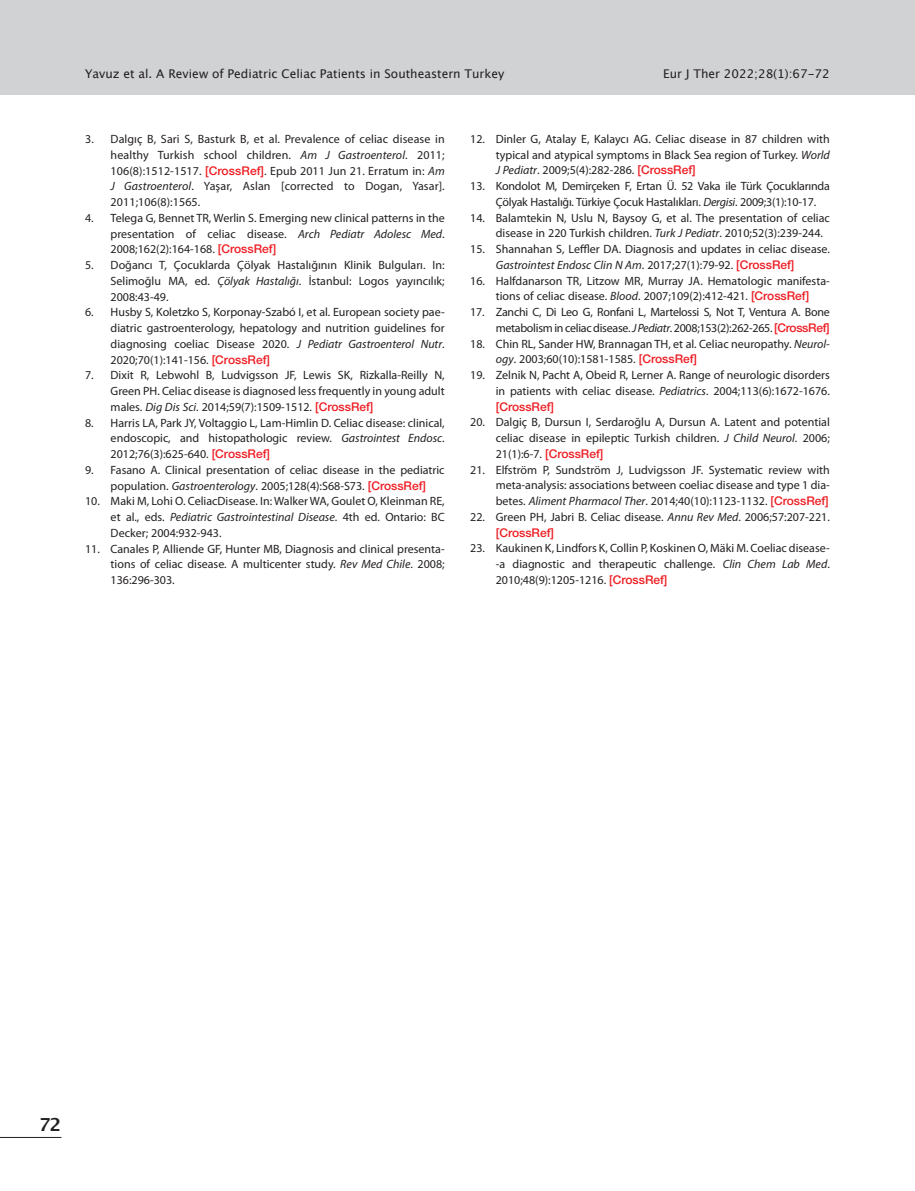
<style>
.page{position:relative;width:915px;height:1191px;background:#fff}
.page>*{position:absolute;margin:0;border:0;box-sizing:border-box;transform-origin:0 0}
.t1{font:700 18px "Lucida Grande";color:#231f20}
.t2{font:12px/15.8px "Myriad Pro";color:#231f20;text-align:justify}
.t3{font:12px/15.8px "Myriad Pro";letter-spacing:-.02em;color:#231f20}
.t4{font:12px/15.8px "Myriad Pro";letter-spacing:-.025em;color:#231f20;text-align:right}
.t5{font:12px "Lucida Grande";color:#231f20}
.t6{font:500 12px "Helvetica Neue LT Std";color:#ee1d23}
.s1{font-style:italic}
.s2{font-family:"Helvetica Neue LT Std";font-weight:500;color:#ee1d23}
</style>
<div class="page">
<div style="left:0;top:0;width:914px;height:95px;background:#d1d2d4"></div>
<hr style="left:0;top:1137px;width:61px;height:1px;background:#231f20">
<p class="t5" style="left:85px;top:66px;width:420px">Yavuz et al. A Review of Pediatric Celiac Patients in Southeastern Turkey</p>
<p class="t5" style="left:663px;top:66px;width:168px">Eur J Ther 2022;28(1):67-72</p>
<p class="t2" style="left:111px;top:131px;width:335px;text-indent:-26px">3. Dalgıç B, Sari S, Basturk B, et al. Prevalence of celiac disease in healthy Turkish school children. <span class="s1">Am J Gastroenterol</span>. 2011; 106(8):1512-1517. <span class="s2">[CrossRef]</span>. Epub 2011 Jun 21. Erratum in: <span class="s1">Am J Gastroenterol</span>. Yaşar, Aslan [corrected to Dogan, Yasar].<br>2011;106(8):1565.</p>
<p class="t2" style="left:111px;top:210px;width:335px;text-indent:-26px">4. Telega G, Bennet TR, Werlin S. Emerging new clinical patterns in the presentation of celiac disease. <span class="s1">Arch Pediatr Adolesc Med</span>.<br>2008;162(2):164-168. <span class="s2">[CrossRef]</span></p>
<p class="t2" style="left:111px;top:257px;width:335px;text-indent:-26px">5. Doğancı T, Çocuklarda Çölyak Hastalığının Klinik Bulguları. In:<br>Selimoğlu MA, ed. <span class="s1">Çölyak Hastalığı</span>. İstanbul: Logos yayıncılık; 2008:43-49.</p>
<p class="t2" style="left:111px;top:304px;width:335px;text-indent:-26px">6. Husby S, Koletzko S, Korponay-Szabó I, et al. European society pae&shy;diatric gastroenterology, hepatology and nutrition guidelines for diagnosing coeliac Disease 2020. <span class="s1">J Pediatr Gastroenterol Nutr</span>.<br>2020;70(1):141-156. <span class="s2">[CrossRef]</span></p>
<p class="t2" style="left:111px;top:367px;width:335px;text-indent:-26px">7. Dixit R, Lebwohl B, Ludvigsson JF, Lewis SK, Rizkalla-Reilly N, Green PH. Celiac disease is diagnosed less frequently in young adult males. <span class="s1">Dig Dis Sci</span>. 2014;59(7):1509-1512. <span class="s2">[CrossRef]</span></p>
<p class="t2" style="left:111px;top:414px;width:335px;text-indent:-26px">8. Harris LA, Park JY, Voltaggio L, Lam-Himlin D. Celiac disease: clinical, endoscopic, and histopathologic review. <span class="s1">Gastrointest Endosc</span>.<br>2012;76(3):625-640. <span class="s2">[CrossRef]</span></p>
<p class="t2" style="left:85px;top:462px;width:361px;text-align:center">9. Fasano A. Clinical presentation of celiac disease in the pediatric population. <span class="s1">Gastroenterology</span>. 2005;128(4):S68-S73. <span class="s2">[CrossRef]</span></p>
<p class="t2" style="left:111px;top:493px;width:335px;text-indent:-26px">10. Maki M, Lohi O. CeliacDisease. In: Walker WA, Goulet O, Kleinman RE, et al., eds. <span class="s1">Pediatric Gastrointestinal Disease</span>. 4th ed. Ontario: BC Decker; 2004:932-943.</p>
<p class="t2" style="left:111px;top:540px;width:335px;text-indent:-26px">11. Canales P, Alliende GF, Hunter MB, Diagnosis and clinical presenta&shy;tions of celiac disease. A multicenter study. <span class="s1">Rev Med Chile</span>. 2008; 136:296-303.</p>
<p class="t2" style="left:495px;top:131px;width:335px;text-indent:-26px">12. Dinler G, Atalay E, Kalaycı AG. Celiac disease in 87 children with typical and atypical symptoms in Black Sea region of Turkey. <span class="s1">World J Pediatr</span>. 2009;5(4):282-286. <span class="s2">[CrossRef]</span></p>
<p class="t3" style="left:495px;top:178px;width:335px;text-indent:-26px">13. Kondolot M, Demirçeken F, Ertan Ü. 52 Vaka ile Türk Çocuklarında<br>Çölyak Hastalığı. Türkiye Çocuk Hastalıkları. <span class="s1">Dergisi</span>. 2009;3(1):10-17.</p>
<p class="t2" style="left:495px;top:210px;width:335px;text-indent:-26px">14. Balamtekin N, Uslu N, Baysoy G, et al. The presentation of celiac disease in 220 Turkish children. <span class="s1">Turk J Pediatr</span>. 2010;52(3):239-244.</p>
<p class="t2" style="left:495px;top:241px;width:335px;text-indent:-26px">15. Shannahan S, Leffler DA. Diagnosis and updates in celiac disease.<br><span class="s1">Gastrointest Endosc Clin N Am</span>. 2017;27(1):79-92. <span class="s2">[CrossRef]</span></p>
<p class="t2" style="left:470px;top:272px;width:361px;text-align:center">16. Halfdanarson TR, Litzow MR, Murray JA. Hematologic manifesta&shy;tions of celiac disease. <span class="s1">Blood</span>. 2007;109(2):412-421. <span class="s2">[CrossRef]</span></p>
<p class="t4" style="left:470px;top:304px;width:361px">17. Zanchi C, Di Leo G, Ronfani L, Martelossi S, Not T, Ventura A. Bone metabolism in celiac disease. <span class="s1">J Pediatr</span>. 2008;153(2):262-265. <span class="s2">[CrossRef]</span></p>
<p class="t2" style="left:495px;top:335px;width:335px;text-indent:-26px">18. Chin RL, Sander HW, Brannagan TH, et al. Celiac neuropathy. <span class="s1">Neurol&shy;ogy</span>. 2003;60(10):1581-1585. <span class="s2">[CrossRef]</span></p>
<p class="t2" style="left:470px;top:367px;width:361px;text-align:right">19. Zelnik N, Pacht A, Obeid R, Lerner A. Range of neurologic disorders in patients with celiac disease. <span class="s1">Pediatrics</span>. 2004;113(6):1672-1676.</p>
<p class="t6" style="left:495px;top:399px;width:60px">[CrossRef]</p>
<p class="t2" style="left:495px;top:414px;width:335px;text-indent:-26px">20. Dalgiç B, Dursun I, Serdaroğlu A, Dursun A. Latent and potential celiac disease in epileptic Turkish children. <span class="s1">J Child Neurol</span>. 2006; 21(1):6-7. <span class="s2">[CrossRef]</span></p>
<p class="t2" style="left:495px;top:461px;width:335px;text-indent:-26px">21. Elfström P, Sundström J, Ludvigsson JF. Systematic review with meta-analysis: associations between coeliac disease and type 1 dia&shy;betes. <span class="s1">Aliment Pharmacol Ther</span>. 2014;40(10):1123-1132. <span class="s2">[CrossRef]</span></p>
<p class="t2" style="left:470px;top:509px;width:361px">22. Green PH, Jabri B. Celiac disease. <span class="s1">Annu Rev Med</span>. 2006;57:207-221.</p>
<p class="t6" style="left:495px;top:525px;width:60px">[CrossRef]</p>
<p class="t2" style="left:495px;top:540px;width:335px;text-indent:-26px">23. Kaukinen K, Lindfors K, Collin P, Koskinen O, Mäki M. Coeliac disease--a diagnostic and therapeutic challenge. <span class="s1">Clin Chem Lab Med</span>.<br>2010;48(9):1205-1216. <span class="s2">[CrossRef]</span></p>
<h1 class="t1" style="left:39px;top:1109px;width:24px">72</h1>
</div>
